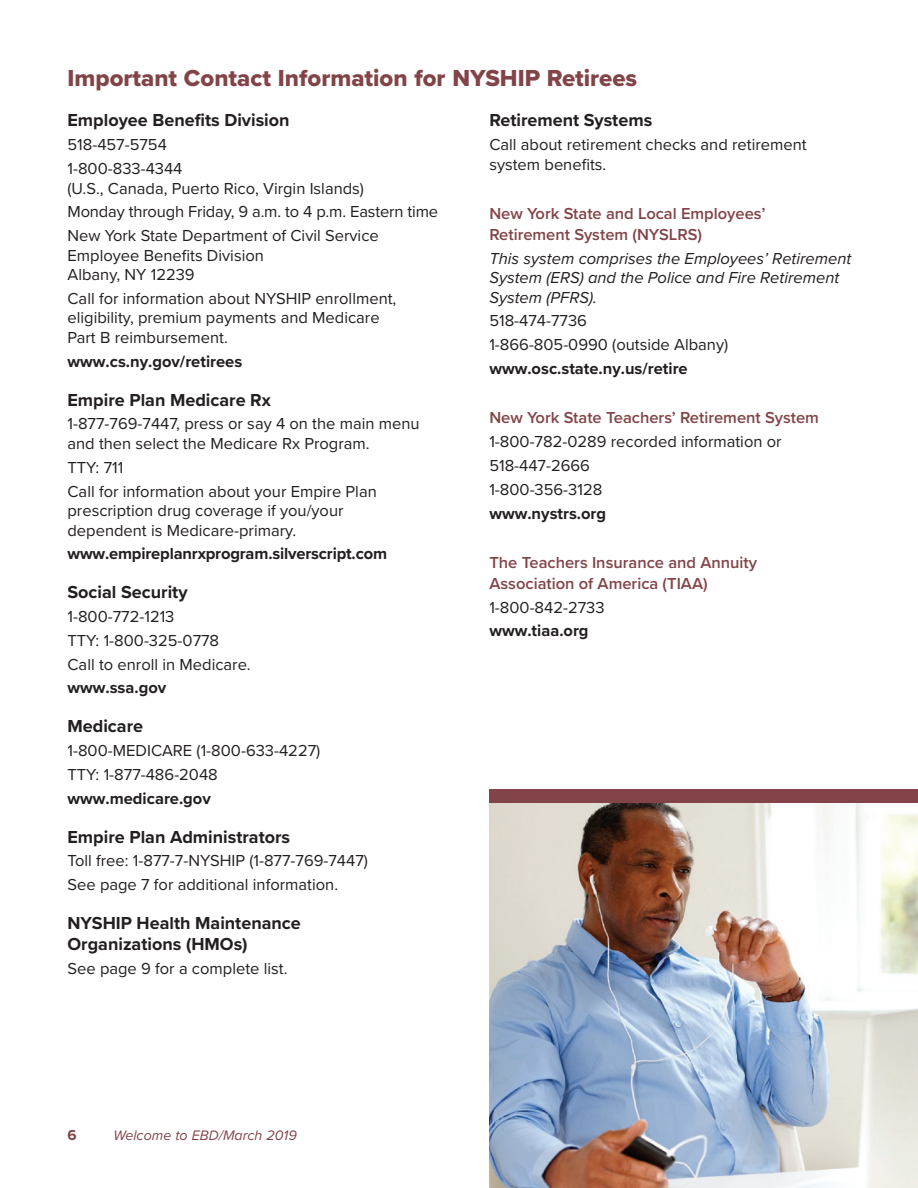
<style>
.page{position:relative;width:918px;height:1188px;background:#fff}
.page>*{position:absolute;margin:0;border:0;box-sizing:border-box;transform-origin:0 0}
.t1{font:24px "Proxima Nova Extrabld";color:#824448}
.t2{font:700 18px/21px "Proxima Nova";color:#231f20}
.t3{font:16.5px/23.9px "Proxima Nova";color:#231f20}
.t4{font:600 16.5px/21px "Proxima Nova";color:#824448}
.t5{font:700 16.5px "Proxima Nova";color:#231f20}
.t6{font:italic 16.5px/19.5px "Proxima Nova";color:#231f20}
.t7{font:700 15px "Proxima Nova";color:#824448}
.t8{font:italic 14.25px "Proxima Nova";color:#824448}
</style>
<div class="page">
<img style="left:489px;top:803px;width:429px;height:385px">
<div style="left:489px;top:789px;width:429px;height:14px;background:#824448"></div>
<h1 class="t1" style="left:68px;top:61px;width:571px">Important Contact Information for NYSHIP Retirees</h1>
<p class="t2" style="left:68px;top:109px;width:224px">Employee Benefits Division</p>
<p class="t3" style="left:68px;top:132px;width:117px">518-457-5754<br>1-800-833-4344</p>
<p class="t3" style="left:68px;top:175px;width:372px">(U.S., Canada, Puerto Rico, Virgin Islands)<br>Monday through Friday, 9 a.m. to 4 p.m. Eastern time<br>New York State Department of Civil Service</p>
<p class="t3" style="left:68px;top:245px;width:198px;line-height:19.5px">Employee Benefits Division<br>Albany, NY 12239</p>
<p class="t3" style="left:68px;top:288px;width:330px;line-height:19.5px">Call for information about NYSHIP enrollment, eligibility, premium payments and Medicare<br>Part B reimbursement.</p>
<p class="t5" style="left:68px;top:349px;width:176px">www.cs.ny.gov/retirees</p>
<p class="t2" style="left:68px;top:389px;width:205px">Empire Plan Medicare Rx</p>
<p class="t3" style="left:68px;top:413px;width:354px;line-height:19.5px">1-877-769-7447, press or say 4 on the main menu and then select the Medicare Rx Program.</p>
<p class="t3" style="left:68px;top:455px;width:311px">TTY: 711<br>Call for information about your Empire Plan</p>
<p class="t3" style="left:68px;top:500px;width:278px;line-height:19.5px">prescription drug coverage if you/your dependent is Medicare-primary.</p>
<p class="t5" style="left:68px;top:542px;width:321px">www.empireplanrxprogram.silverscript.com</p>
<p class="t2" style="left:68px;top:581px;width:122px">Social Security</p>
<p class="t3" style="left:68px;top:604px;width:185px">1-800-772-1213<br>TTY: 1-800-325-0778<br>Call to enroll in Medicare.</p>
<p class="t5" style="left:68px;top:676px;width:100px">www.ssa.gov</p>
<p class="t2" style="left:68px;top:715px;width:77px">Medicare</p>
<p class="t3" style="left:68px;top:738px;width:254px">1-800-MEDICARE (1-800-633-4227)<br>TTY: 1-877-486-2048</p>
<p class="t5" style="left:68px;top:786px;width:145px">www.medicare.gov</p>
<p class="t2" style="left:68px;top:826px;width:224px">Empire Plan Administrators</p>
<p class="t3" style="left:68px;top:848px;width:302px">Toll free: 1-877-7-NYSHIP (1-877-769-7447)<br>See page 7 for additional information.</p>
<p class="t2" style="left:68px;top:912px;width:235px">NYSHIP Health Maintenance<br>Organizations (HMOs)</p>
<p class="t3" style="left:68px;top:956px;width:222px">See page 9 for a complete list.</p>
<p class="t2" style="left:489px;top:109px;width:164px">Retirement Systems</p>
<p class="t3" style="left:489px;top:134px;width:319px;line-height:19.5px">Call about retirement checks and retirement system benefits.</p>
<p class="t4" style="left:489px;top:202px;width:278px">New York State and Local Employees’<br>Retirement System (NYSLRS)</p>
<p class="t6" style="left:489px;top:248px;width:364px">This system comprises the Employees’ Retirement<br>System (ERS) and the Police and Fire Retirement<br>System (PFRS).</p>
<p class="t3" style="left:489px;top:308px;width:240px">518-474-7736<br>1-866-805-0990 (outside Albany)</p>
<p class="t5" style="left:489px;top:356px;width:200px">www.osc.state.ny.us/retire</p>
<p class="t4" style="left:489px;top:407px;width:331px">New York State Teachers’ Retirement System</p>
<p class="t3" style="left:489px;top:429px;width:294px">1-800-782-0289 recorded information or<br>518-447-2666<br>1-800-356-3128</p>
<p class="t5" style="left:489px;top:501px;width:118px">www.nystrs.org</p>
<p class="t4" style="left:489px;top:551px;width:269px">The Teachers Insurance and Annuity<br>Association of America (TIAA)</p>
<p class="t3" style="left:489px;top:594px;width:117px">1-800-842-2733</p>
<p class="t5" style="left:489px;top:619px;width:101px">www.tiaa.org</p>
<p class="t7" style="left:68px;top:1124px;width:11px">6</p>
<p class="t8" style="left:113px;top:1124px;width:185px">Welcome to EBD/March 2019</p>
</div>
